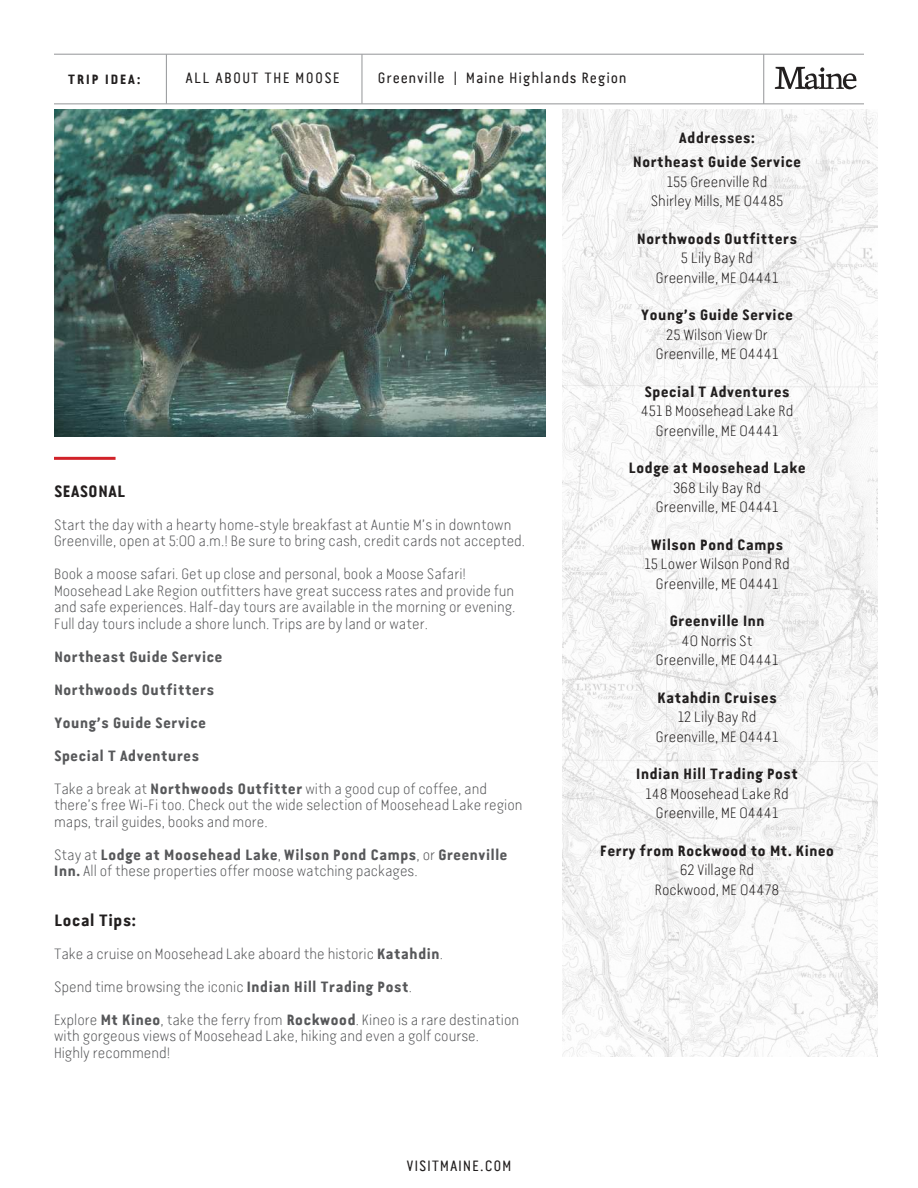
<style>
.page{position:relative;width:918px;height:1188px;background:#fff}
.page>*{position:absolute;margin:0;border:0;box-sizing:border-box;transform-origin:0 0}
.t1{font:700 16.5px "Van Condensed";color:#221f1f}
.t2{font:300 15px/16.5px "Van Condensed";color:#57585a}
.t3{font:300 15px/19.5px "Van Condensed";color:#221f1f;text-align:center}
.t4{font:700 15px/24px "Van Condensed";color:#221f1f;text-align:center}
.t5{font:700 15px "Van Condensed";color:#57585a}
.t6{font:15px "Van Condensed";letter-spacing:.05em;color:#221f1f}
.t7{font:15px "Van Condensed";letter-spacing:.08em;color:#221f1f}
.t8{font:700 13.5px "Van Condensed";letter-spacing:.1em;color:#221f1f}
.s1{font-weight:700}
</style>
<div class="page">
<img style="left:563px;top:110px;width:315px;height:946px">
<hr style="left:54px;top:54px;width:810px;height:1px;background:#939597">
<hr style="left:54px;top:104px;width:810px;height:1px;background:#939597">
<hr style="left:166px;top:54px;width:1px;height:50px;background:#939597">
<hr style="left:362px;top:54px;width:1px;height:50px;background:#939597">
<hr style="left:763px;top:54px;width:1px;height:50px;background:#939597">
<img style="left:54px;top:110px;width:491px;height:326px">
<hr style="left:54px;top:457px;width:62px;height:3px;background:#d12229">
<svg style="left:775px;top:67px;width:82px;height:22px"></svg>
<p class="t8" style="left:68px;top:73px;width:74px">TRIP IDEA:</p>
<p class="t7" style="left:186px;top:72px;width:156px">ALL ABOUT THE MOOSE</p>
<p class="t6" style="left:378px;top:72px;width:250px">Greenville | Maine Highlands Region</p>
<p class="t1" style="left:54px;top:484px;width:73px">SEASONAL</p>
<p class="t2" style="left:54px;top:517px;width:473px">Start the day with a hearty home-style breakfast at Auntie M’s in downtown<br>Greenville, open at 5:00 a.m.! Be sure to bring cash, credit cards not accepted.</p>
<p class="t2" style="left:54px;top:567px;width:463px">Book a moose safari. Get up close and personal, book a Moose Safari!<br>Moosehead Lake Region outfitters have great success rates and provide fun and safe experiences. Half-day tours are available in the morning or evening.<br>Full day tours include a shore lunch. Trips are by land or water.</p>
<p class="t5" style="left:54px;top:650px;width:170px">Northeast Guide Service</p>
<p class="t5" style="left:54px;top:683px;width:162px">Northwoods Outfitters</p>
<p class="t5" style="left:54px;top:716px;width:154px">Young’s Guide Service</p>
<p class="t5" style="left:54px;top:749px;width:147px">Special T Adventures</p>
<p class="t2" style="left:54px;top:781px;width:470px">Take a break at <span class="s1">Northwoods Outfitter</span> with a good cup of coffee, and there’s free Wi-Fi too. Check out the wide selection of Moosehead Lake region maps, trail guides, books and more.</p>
<p class="t2" style="left:54px;top:847px;width:455px">Stay at <span class="s1">Lodge at Moosehead Lake</span>, <span class="s1">Wilson Pond Camps</span>, or <span class="s1">Greenville<br>Inn.</span> All of these properties offer moose watching packages.</p>
<p class="t1" style="left:54px;top:913px;width:84px">Local Tips:</p>
<p class="t2" style="left:54px;top:946px;width:391px">Take a cruise on Moosehead Lake aboard the historic <span class="s1">Katahdin</span>.</p>
<p class="t2" style="left:54px;top:979px;width:360px">Spend time browsing the iconic <span class="s1">Indian Hill Trading Post</span>.</p>
<p class="t2" style="left:54px;top:1012px;width:467px">Explore <span class="s1">Mt Kineo</span>, take the ferry from <span class="s1">Rockwood</span>. Kineo is a rare destination with gorgeous views of Moosehead Lake, hiking and even a golf course.<br>Highly recommend!</p>
<p class="t6" style="left:406px;top:1160px;width:107px">VISITMAINE.COM</p>
<p class="t4" style="left:633px;top:127px;width:170px">Addresses:<br>Northeast Guide Service</p>
<p class="t3" style="left:651px;top:173px;width:134px">155 Greenville Rd<br>Shirley Mills, ME 04485</p>
<p class="t4" style="left:637px;top:228px;width:162px">Northwoods Outfitters</p>
<p class="t3" style="left:656px;top:250px;width:124px">5 Lily Bay Rd<br>Greenville, ME 04441</p>
<p class="t4" style="left:641px;top:304px;width:154px">Young’s Guide Service</p>
<p class="t3" style="left:656px;top:326px;width:124px">25 Wilson View Dr<br>Greenville, ME 04441</p>
<p class="t4" style="left:644px;top:381px;width:147px">Special T Adventures</p>
<p class="t3" style="left:641px;top:403px;width:154px">451 B Moosehead Lake Rd<br>Greenville, ME 04441</p>
<p class="t4" style="left:628px;top:457px;width:179px">Lodge at Moosehead Lake</p>
<p class="t3" style="left:656px;top:479px;width:124px">368 Lily Bay Rd<br>Greenville, ME 04441</p>
<p class="t4" style="left:651px;top:534px;width:134px">Wilson Pond Camps</p>
<p class="t3" style="left:644px;top:556px;width:147px">15 Lower Wilson Pond Rd<br>Greenville, ME 04441</p>
<p class="t4" style="left:669px;top:610px;width:97px">Greenville Inn</p>
<p class="t3" style="left:656px;top:632px;width:124px">40 Norris St<br>Greenville, ME 04441</p>
<p class="t4" style="left:657px;top:687px;width:121px">Katahdin Cruises</p>
<p class="t3" style="left:656px;top:709px;width:124px">12 Lily Bay Rd<br>Greenville, ME 04441</p>
<p class="t4" style="left:636px;top:763px;width:164px">Indian Hill Trading Post</p>
<p class="t3" style="left:645px;top:785px;width:145px">148 Moosehead Lake Rd<br>Greenville, ME 04441</p>
<p class="t4" style="left:600px;top:840px;width:236px">Ferry from Rockwood to Mt. Kineo</p>
<p class="t3" style="left:655px;top:862px;width:126px">62 Village Rd<br>Rockwood, ME 04478</p>
</div>
